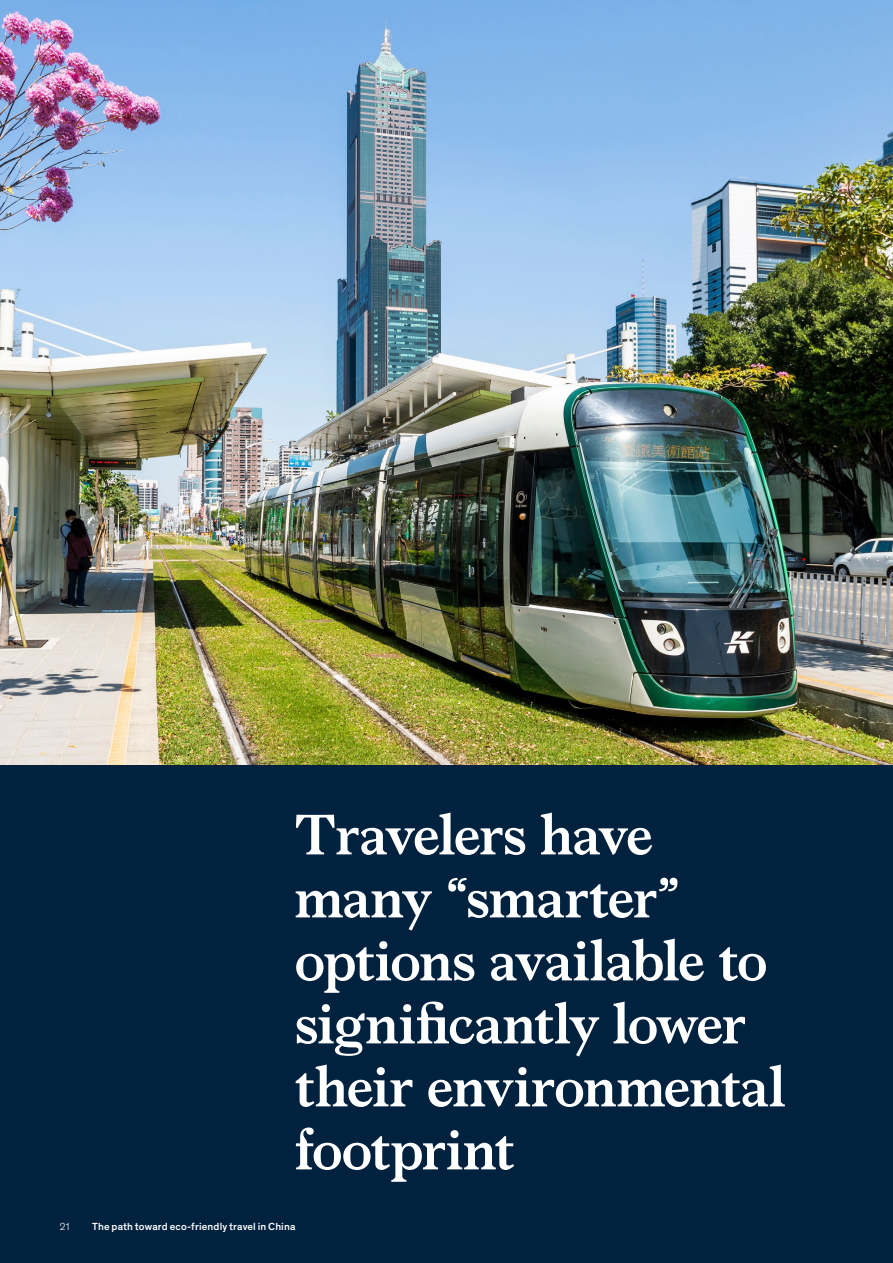
<style>
.page{position:relative;width:893px;height:1263px;background:#fff}
.page>*{position:absolute;margin:0;border:0;box-sizing:border-box;transform-origin:0 0}
.t1{font:700 57px/63px "Bower";letter-spacing:-.015em;color:#fff}
.t2{font:500 10.5px "Mc Kinsey Sans";letter-spacing:.015em;color:#fff}
.t3{font:300 10.5px "Mc Kinsey Sans";color:#fff}
</style>
<div class="page">
<div style="left:0;top:752px;width:893px;height:511px;background:#00223f"></div>
<img style="left:0;top:0;width:893px;height:764px">
<p class="t1" style="left:295px;top:799px;width:492px">Travelers have many “smarter” options available to significantly lower their environmental footprint</p>
<p class="t3" style="left:60px;top:1219px;width:11px">21</p>
<p class="t2" style="left:92px;top:1219px;width:205px">The path toward eco-friendly travel in China</p>
</div>
